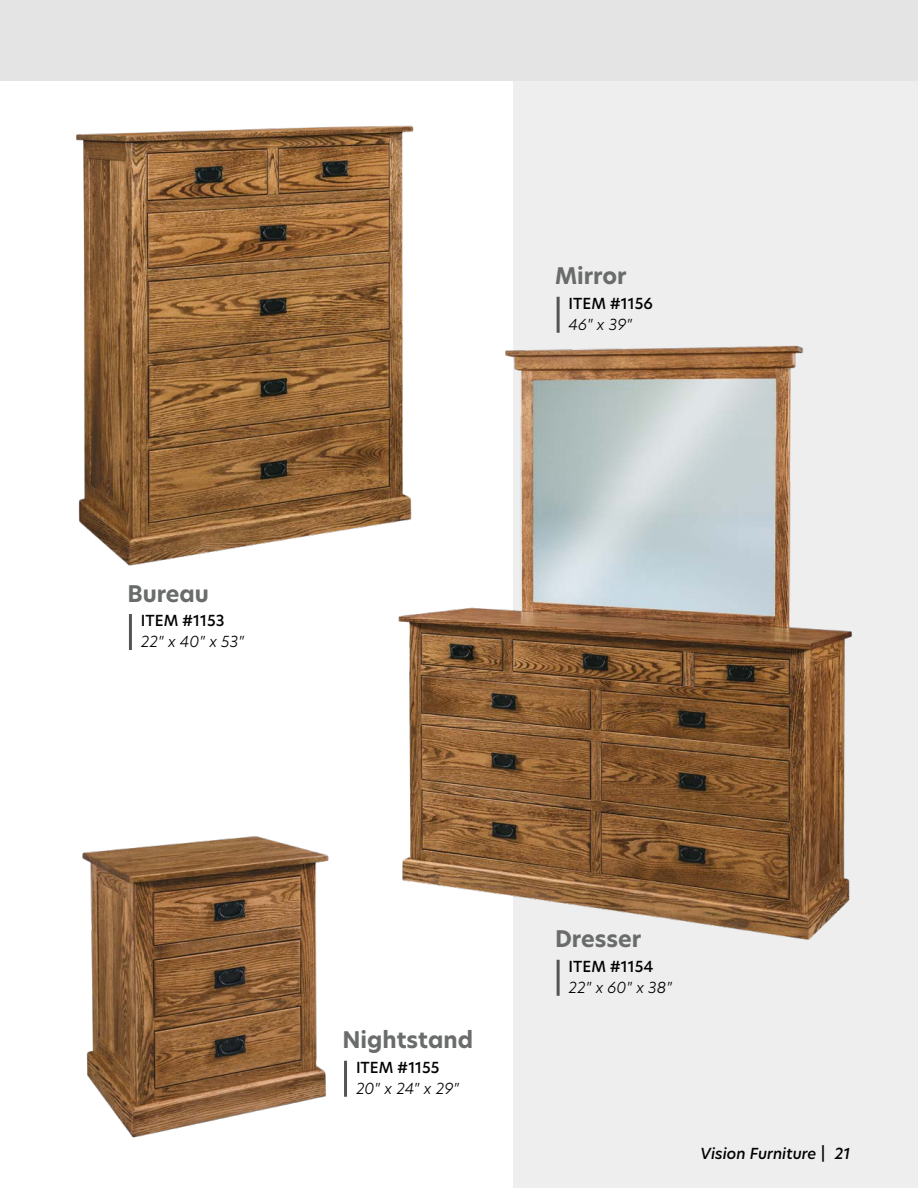
<style>
.page{position:relative;width:918px;height:1188px;background:#fff}
.page>*{position:absolute;margin:0;border:0;box-sizing:border-box;transform-origin:0 0}
.Item_Name{font:700 22.5px "New Hero";color:#6a6c6c}
.Item_Sizes{font:italic 300 15px "New Hero";color:#000}
.Item_Numbers{font:500 15px "New Hero";color:#000}
.t1{font:italic 500 15px "New Hero";color:#000}
</style>
<div class="page">
<div style="left:513px;top:81px;width:405px;height:1107px;background:#eee"></div>
<div style="left:0;top:0;width:918px;height:81px;background:#e4e4e4"></div>
<hr style="left:129px;top:614px;width:3px;height:36px;background:#535454">
<hr style="left:557px;top:297px;width:3px;height:36px;background:#535454">
<hr style="left:557px;top:960px;width:3px;height:36px;background:#535454">
<img style="left:76px;top:125px;width:338px;height:441px">
<img style="left:389px;top:335px;width:463px;height:625px">
<img style="left:82px;top:836px;width:265px;height:302px">
<p class="Item_Name" style="left:127px;top:578px;width:83px">Bureau</p>
<p class="Item_Numbers" style="left:141px;top:610px;width:85px">ITEM #1153</p>
<p class="Item_Sizes" style="left:141px;top:631px;width:105px">22" x 40" x 53"</p>
<p class="Item_Name" style="left:555px;top:261px;width:73px">Mirror</p>
<p class="Item_Numbers" style="left:569px;top:293px;width:86px">ITEM #1156</p>
<p class="Item_Sizes" style="left:569px;top:314px;width:65px">46" x 39"</p>
<p class="Item_Name" style="left:343px;top:1025px;width:132px">Nightstand</p>
<p class="Item_Numbers" style="left:356px;top:1057px;width:85px">ITEM #1155</p>
<p class="Item_Sizes" style="left:356px;top:1078px;width:104px">20" x 24" x 29"</p>
<p class="Item_Name" style="left:555px;top:924px;width:88px">Dresser</p>
<p class="Item_Numbers" style="left:569px;top:956px;width:86px">ITEM #1154</p>
<p class="Item_Sizes" style="left:569px;top:977px;width:105px">22" x 60" x 38"</p>
<p class="t1" style="left:701px;top:1144px;width:151px">Vision Furniture | 21</p>
</div>
